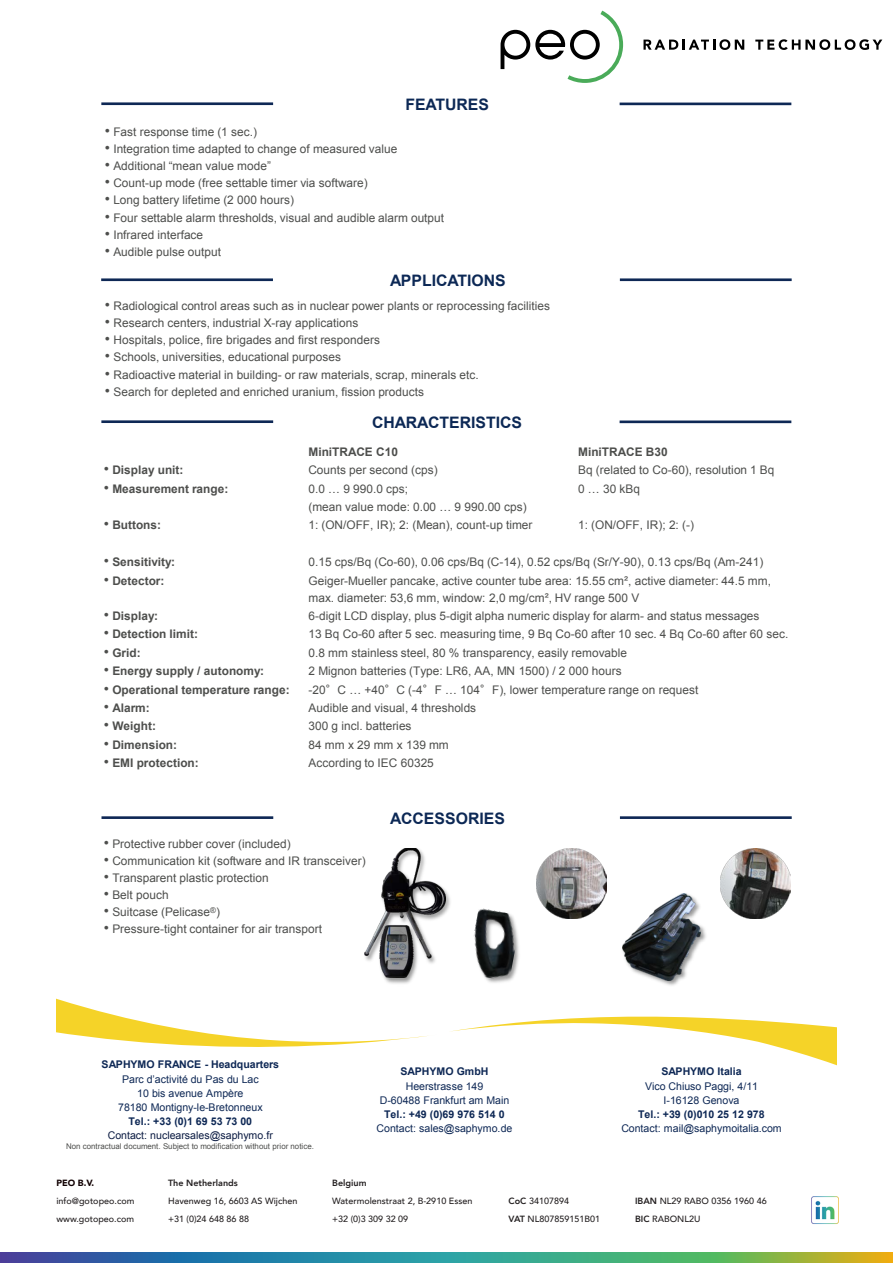
<style>
.page{position:relative;width:893px;height:1263px;background:#fff}
.page>*{position:absolute;margin:0;border:0;box-sizing:border-box;transform-origin:0 0}
.t1{font:700 15.75px "Arial";color:#0c2855}
.t2{font:11.85px/17.1px "Arial";letter-spacing:.005em;color:#4d4e4c}
.t3{font:700 11.85px "Arial";color:#4d4e4c}
.t4{font:10.65px/14px "Arial";letter-spacing:-.005em;color:#0e2855;text-align:center}
.t5{font:700 10.65px/15.1px "Arial";letter-spacing:-.005em;color:#0e2855;text-align:center}
.t6{font:500 9px "Avenir";color:#231f20}
.t7{font:800 9px "Avenir";color:#231f20}
.t8{font:900 9px "Avenir";color:#110002}
.t9{font:7.95px "Arial";letter-spacing:.005em;color:#4d4e4c}
.s1{font-size:14.85px}
.s2{font-weight:400;font-size:14.85px}
.s3{font-family:"MS P Gothic"}
.s4{font-weight:400}
.s5{font-weight:700}
.s6{color:#0c1c43}
.s7{font-weight:800}
</style>
<div class="page">
<img style="left:0;top:1252px;width:893px;height:11px">
<img style="left:811px;top:1196px;width:28px;height:28px">
<svg style="left:57px;top:999px;width:371px;height:48px"></svg>
<svg style="left:450px;top:1016px;width:386px;height:49px"></svg>
<hr style="left:101px;top:278px;width:172px;height:3px;background:#0e2855">
<hr style="left:620px;top:278px;width:172px;height:3px;background:#0e2855">
<hr style="left:101px;top:102px;width:172px;height:3px;background:#0e2855">
<hr style="left:620px;top:103px;width:171px;height:2px;background:#0e2855">
<hr style="left:101px;top:420px;width:172px;height:3px;background:#0e2855">
<hr style="left:620px;top:420px;width:171px;height:3px;background:#0e2855">
<hr style="left:102px;top:816px;width:171px;height:3px;background:#0e2855">
<hr style="left:620px;top:816px;width:172px;height:3px;background:#0e2855">
<img style="left:656px;top:926px;width:50px;height:60px">
<img style="left:622px;top:893px;width:79px;height:87px">
<img style="left:536px;top:848px;width:70px;height:70px">
<img style="left:364px;top:890px;width:86px;height:94px">
<img style="left:365px;top:848px;width:80px;height:130px">
<img style="left:720px;top:848px;width:70px;height:70px">
<img style="left:473px;top:908px;width:47px;height:73px">
<svg style="left:643px;top:39px;width:101px;height:11px"></svg>
<svg style="left:755px;top:39px;width:127px;height:11px"></svg>
<svg style="left:501px;top:11px;width:122px;height:72px"></svg>
<p class="t1" style="left:405px;top:94px;width:85px">FEATURES</p>
<p class="t2" style="left:105px;top:124px;width:154px"><span class="s1">•</span> Fast response time (1 sec.)</p>
<p class="t2" style="left:105px;top:141px;width:294px"><span class="s1">•</span> Integration time adapted to change of measured value</p>
<p class="t2" style="left:105px;top:158px;width:168px"><span class="s1">•</span> Additional “mean value mode”</p>
<p class="t2" style="left:105px;top:175px;width:264px"><span class="s1">•</span> Count-up mode (free settable timer via software)</p>
<p class="t2" style="left:105px;top:192px;width:191px"><span class="s1">•</span> Long battery lifetime (2 000 hours)</p>
<p class="t2" style="left:105px;top:209px;width:341px"><span class="s1">•</span> Four settable alarm thresholds, visual and audible alarm output</p>
<p class="t2" style="left:105px;top:226px;width:100px"><span class="s1">•</span> Infrared interface</p>
<p class="t2" style="left:105px;top:243px;width:118px"><span class="s1">•</span> Audible pulse output</p>
<p class="t1" style="left:390px;top:270px;width:117px">APPLICATIONS</p>
<p class="t2" style="left:105px;top:298px;width:447px"><span class="s1">•</span> Radiological control areas such as in nuclear power plants or reprocessing facilities</p>
<p class="t2" style="left:105px;top:315px;width:255px"><span class="s1">•</span> Research centers, industrial X-ray applications</p>
<p class="t2" style="left:105px;top:332px;width:277px"><span class="s1">•</span> Hospitals, police, fire brigades and first responders</p>
<p class="t2" style="left:105px;top:349px;width:238px"><span class="s1">•</span> Schools, universities, educational purposes</p>
<p class="t2" style="left:105px;top:366px;width:375px"><span class="s1">•</span> Radioactive material in building- or raw materials, scrap, minerals etc.</p>
<p class="t2" style="left:105px;top:383px;width:321px"><span class="s1">•</span> Search for depleted and enriched uranium, fission products</p>
<p class="t1" style="left:372px;top:412px;width:152px">CHARACTERISTICS</p>
<p class="t3" style="left:308px;top:444px;width:91px">MiniTRACE C10</p>
<p class="t3" style="left:578px;top:444px;width:91px">MiniTRACE B30</p>
<p class="t3" style="left:104px;top:462px;width:81px"><span class="s2">•</span> Display unit:</p>
<p class="t2" style="left:308px;top:462px;width:131px">Counts per second (cps)</p>
<p class="t2" style="left:578px;top:462px;width:198px">Bq (related to Co-60), resolution 1 Bq</p>
<p class="t3" style="left:104px;top:481px;width:126px"><span class="s2">•</span> Measurement range:</p>
<p class="t2" style="left:308px;top:480px;width:101px">0.0 … 9 990.0 cps;</p>
<p class="t2" style="left:578px;top:480px;width:63px">0 … 30 kBq</p>
<p class="t2" style="left:308px;top:498px;width:220px">(mean value mode: 0.00 … 9 990.00 cps)</p>
<p class="t3" style="left:104px;top:517px;width:59px"><span class="s2">•</span> Buttons:</p>
<p class="t2" style="left:308px;top:517px;width:226px">1: (ON/OFF, IR); 2: (Mean), count-up timer</p>
<p class="t2" style="left:578px;top:517px;width:117px">1: (ON/OFF, IR); 2: (-)</p>
<p class="t3" style="left:104px;top:554px;width:73px"><span class="s2">•</span> Sensitivity:</p>
<p class="t2" style="left:309px;top:554px;width:456px">0.15 cps/Bq (Co-60), 0.06 cps/Bq (C-14), 0.52 cps/Bq (Sr/Y-90), 0.13 cps/Bq (Am-241)</p>
<p class="t3" style="left:104px;top:572px;width:62px"><span class="s2">•</span> Detector:</p>
<p class="t2" style="left:309px;top:572px;width:464px">Geiger-Mueller pancake, active counter tube area: 15.55 cm², active diameter: 44.5 mm, max. diameter: 53,6 mm, window: 2,0 mg/cm², HV range 500 V</p>
<p class="t3" style="left:104px;top:608px;width:56px"><span class="s2">•</span> Display:</p>
<p class="t2" style="left:309px;top:607px;width:452px">6-digit LCD display, plus 5-digit alpha numeric display for alarm- and status messages</p>
<p class="t3" style="left:104px;top:626px;width:96px"><span class="s2">•</span> Detection limit:</p>
<p class="t2" style="left:309px;top:626px;width:481px">13 Bq Co-60 after 5 sec. measuring time, 9 Bq Co-60 after 10 sec. 4 Bq Co-60 after 60 sec.</p>
<p class="t3" style="left:104px;top:645px;width:38px"><span class="s2">•</span> Grid:</p>
<p class="t2" style="left:309px;top:644px;width:320px">0.8 mm stainless steel, 80 % transparency, easily removable</p>
<p class="t3" style="left:104px;top:663px;width:162px"><span class="s2">•</span> Energy supply / autonomy:</p>
<p class="t2" style="left:309px;top:663px;width:315px">2 Mignon batteries (Type: LR6, AA, MN 1500) / 2 000 hours</p>
<p class="t3" style="left:104px;top:682px;width:187px"><span class="s2">•</span> Operational temperature range:</p>
<p class="t2" style="left:309px;top:681px;width:391px">-20<span class="s3">°</span>C … +40<span class="s3">°</span>C (-4<span class="s3">°</span>F … 104<span class="s3">°</span>F), lower temperature range on request</p>
<p class="t3" style="left:104px;top:700px;width:48px"><span class="s2">•</span> Alarm:</p>
<p class="t2" style="left:309px;top:699px;width:169px">Audible and visual, 4 thresholds</p>
<p class="t3" style="left:104px;top:718px;width:54px"><span class="s2">•</span> Weight:</p>
<p class="t2" style="left:309px;top:718px;width:105px">300 g incl. batteries</p>
<p class="t3" style="left:104px;top:737px;width:75px"><span class="s2">•</span> Dimension:</p>
<p class="t2" style="left:309px;top:736px;width:142px">84 mm x 29 mm x 139 mm</p>
<p class="t3" style="left:104px;top:755px;width:96px"><span class="s2">•</span> EMI protection:</p>
<p class="t2" style="left:309px;top:754px;width:127px">According to IEC 60325</p>
<p class="t2" style="left:104px;top:835px;width:188px"><span class="s1">•</span> Protective rubber cover (included)</p>
<p class="t2" style="left:104px;top:852px;width:263px"><span class="s1">•</span> Communication kit (software and IR transceiver)</p>
<p class="t2" style="left:104px;top:870px;width:167px"><span class="s1">•</span> Transparent plastic protection</p>
<p class="t2" style="left:104px;top:887px;width:66px"><span class="s1">•</span> Belt pouch</p>
<p class="t2" style="left:104px;top:904px;width:118px"><span class="s1">•</span> Suitcase (Pelicase<sup>®</sup>)</p>
<p class="t2" style="left:104px;top:921px;width:220px"><span class="s1">•</span> Pressure-tight container for air transport</p>
<p class="t1" style="left:390px;top:808px;width:116px">ACCESSORIES</p>
<p class="t5" style="left:102px;top:1057px;width:179px">SAPHYMO FRANCE - Headquarters<br><span class="s4">Parc d’activité du Pas du Lac</span></p>
<p class="t4" style="left:108px;top:1087px;width:167px">10 bis avenue Ampère<br>78180 Montigny-le-Bretonneux<br><span class="s5">Tel.: +33 (0)1 69 53 73 00<br></span><span class="s6">Contact: nuclearsales@saphymo.fr</span></p>
<p class="t9" style="left:66px;top:1141px;width:250px">Non contractual document. Subject to modification without prior notice.</p>
<p class="t8" style="left:56px;top:1175px;width:39px">PEO B.V.</p>
<p class="t6" style="left:56px;top:1193px;width:79px">info@gotopeo.com</p>
<p class="t6" style="left:56px;top:1211px;width:79px">www.gotopeo.com</p>
<p class="t7" style="left:168px;top:1176px;width:71px">The Netherlands</p>
<p class="t6" style="left:168px;top:1193px;width:131px">Havenweg 16, 6603 AS Wijchen</p>
<p class="t6" style="left:168px;top:1211px;width:83px">+31 (0)24 648 86 88</p>
<p class="t4" style="left:400px;top:1064px;width:90px;line-height:15.1px"><span class="s5">SAPHYMO GmbH<br></span>Heerstrasse 149</p>
<p class="t4" style="left:377px;top:1094px;width:137px">D-60488 Frankfurt am Main<br><span class="s5">Tel.: +49 (0)69 976 514 0<br></span>Contact: sales@saphymo.de</p>
<p class="t7" style="left:332px;top:1176px;width:36px">Belgium</p>
<p class="t6" style="left:332px;top:1193px;width:142px">Watermolenstraat 2, B-2910 Essen</p>
<p class="t6" style="left:332px;top:1211px;width:78px">+32 (0)3 309 32 09</p>
<p class="t6" style="left:509px;top:1193px;width:62px"><span class="s7">CoC</span> 34107894</p>
<p class="t6" style="left:509px;top:1211px;width:93px"><span class="s7">VAT</span> NL807859151B01</p>
<p class="t4" style="left:645px;top:1064px;width:115px;line-height:15.1px"><span class="s5">SAPHYMO Italia<br></span>Vico Chiuso Paggi, 4/11</p>
<p class="t4" style="left:621px;top:1094px;width:162px">I-16128 Genova<br><span class="s5">Tel.: +39 (0)010 25 12 978<br></span>Contact: mail@saphymoitalia.com</p>
<p class="t6" style="left:635px;top:1193px;width:133px"><span class="s7">IBAN</span> NL29 RABO 0356 1960 46</p>
<p class="t6" style="left:635px;top:1211px;width:67px"><span class="s7">BIC</span> RABONL2U</p>
</div>
